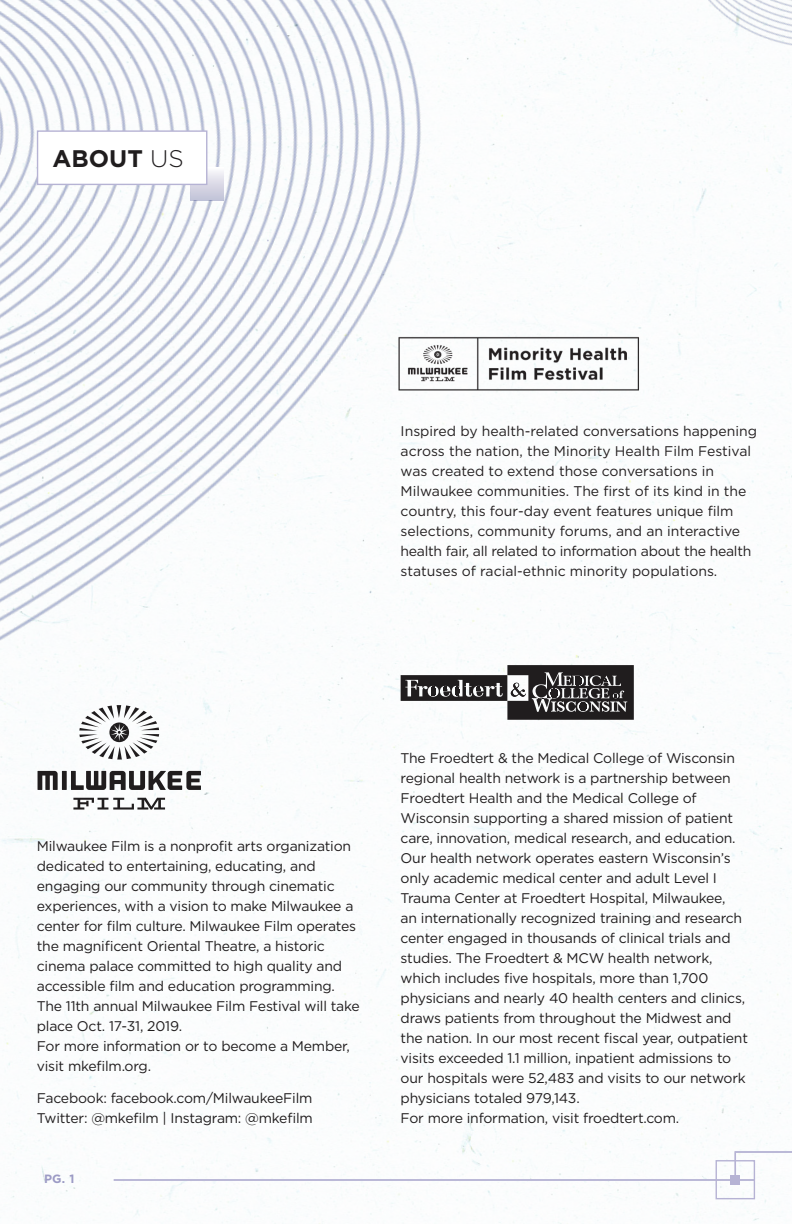
<style>
.page{position:relative;width:792px;height:1224px;background:#fff}
.page>*{position:absolute;margin:0;border:0;box-sizing:border-box;transform-origin:0 0}
.t1{font:700 24px "Gotham";color:#201d1e}
.t2{font:14px/20px "Gotham";letter-spacing:-.015em;color:#201d1e}
.t3{font:14px/20px "Gotham";color:#231f20}
.t4{font:700 12px "Gotham";color:#9c9bc5}
.s1{font-weight:300}
</style>
<div class="page">
<img style="left:1px;top:304px;width:791px;height:920px">
<img style="left:516px;top:0;width:276px;height:304px">
<hr style="left:114px;top:1179px;width:641px;height:2px;background:#b6b3d4">
<div style="left:731px;top:1175px;width:9px;height:9px;background:#b6b3d4"></div>
<svg style="left:734px;top:1151px;width:58px;height:30px"></svg>
<div style="left:716px;top:1160px;width:39px;height:39px;border:1px solid #b6b3d4"></div>
<img style="left:0;top:0;width:516px;height:802px">
<svg style="left:191px;top:167px;width:33px;height:33px"></svg>
<div style="left:38px;top:131px;width:169px;height:53px;background:#fff"></div>
<div style="left:37px;top:130px;width:170px;height:55px;border:1px solid #b6b3d4"></div>
<svg style="left:79px;top:705px;width:80px;height:55px"></svg>
<svg style="left:38px;top:771px;width:20px;height:19px"></svg>
<div style="left:62px;top:771px;width:5px;height:19px;background:#201d1e"></div>
<svg style="left:71px;top:771px;width:130px;height:19px"></svg>
<svg style="left:73px;top:798px;width:92px;height:12px"></svg>
<svg style="left:401px;top:665px;width:233px;height:55px"></svg>
<img style="left:361px;top:331px;width:302px;height:92px">
<h1 class="t1" style="left:53px;top:143px;width:133px">ABOUT <span class="s1">US</span></h1>
<p class="t3" style="left:401px;top:421px;width:358px">Inspired by health-related conversations happening across the nation, the Minority Health Film Festival was created to extend those conversations in Milwaukee communities. The first of its kind in the country, this four-day event features unique film selections, community forums, and an interactive health fair, all related to information about the health statuses of racial-ethnic minority populations.</p>
<p class="t2" style="left:37px;top:836px;width:324px">Milwaukee Film is a nonprofit arts organization dedicated to entertaining, educating, and engaging our community through cinematic experiences, with a vision to make Milwaukee a center for film culture. Milwaukee Film operates the magnificent Oriental Theatre, a historic cinema palace committed to high quality and accessible film and education programming.<br>The 11th annual Milwaukee Film Festival will take place Oct. 17-31, 2019.<br>For more information or to become a Member, visit mkefilm.org.</p>
<p class="t2" style="left:37px;top:1088px;width:277px">Facebook: facebook.com/MilwaukeeFilm<br>Twitter: @mkefilm | Instagram: @mkefilm</p>
<p class="t4" style="left:44px;top:1171px;width:32px">PG. 1</p>
<p class="t2" style="left:401px;top:748px;width:349px">The Froedtert &amp; the Medical College of Wisconsin regional health network is a partnership between Froedtert Health and the Medical College of Wisconsin supporting a shared mission of patient care, innovation, medical research, and education.<br>Our health network operates eastern Wisconsin’s only academic medical center and adult Level I Trauma Center at Froedtert Hospital, Milwaukee,<br>an internationally recognized training and research center engaged in thousands of clinical trials and studies. The Froedtert &amp; MCW health network, which includes five hospitals, more than 1,700 physicians and nearly 40 health centers and clinics, draws patients from throughout the Midwest and the nation. In our most recent fiscal year, outpatient visits exceeded 1.1 million, inpatient admissions to our hospitals were 52,483 and visits to our network physicians totaled 979,143.<br>For more information, visit froedtert.com.</p>
</div>
